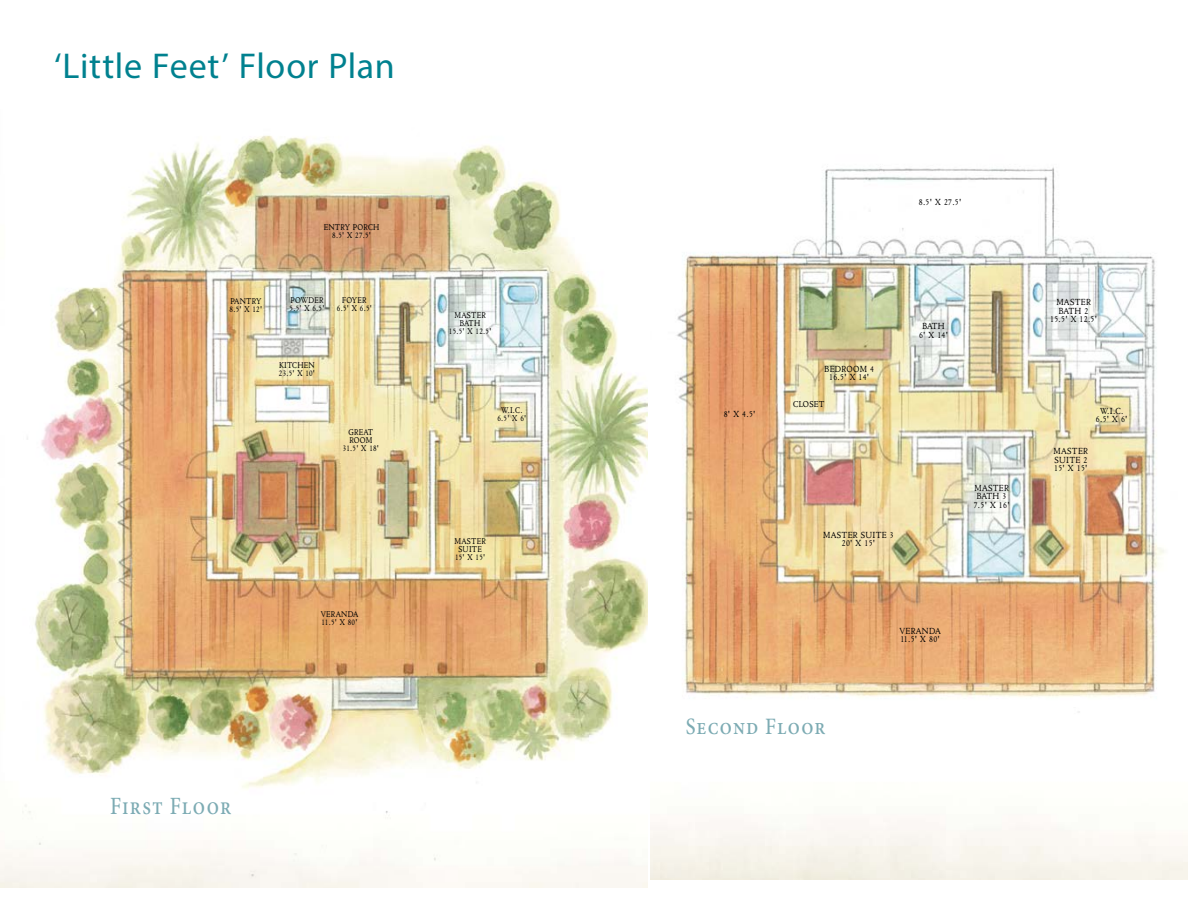
<style>
.page{position:relative;width:1188px;height:918px;background:#fff}
.page>*{position:absolute;margin:0;border:0;box-sizing:border-box;transform-origin:0 0}
.Property_Name{font:36px "Myriad Pro";letter-spacing:.02em;color:#00818f}
.t1{font:500 24.9px "Minion Pro";letter-spacing:.05em;color:#7cabb3;scale:.84 1}
.t2{font:500 23.55px "Minion Pro";letter-spacing:.055em;color:#7cabb3;scale:.87 1}
.t3{font:10.05px/8.6px "Cg Cloister";letter-spacing:.035em;color:#000;text-align:center;scale:.87 1}
.t4{font:9.75px "Cg Cloister";letter-spacing:.035em;color:#000;scale:.87 1}
.t5{font:9.45px/8.1px "Cg Cloister";letter-spacing:.035em;color:#000;text-align:center;scale:.84 1}
</style>
<div class="page">
<img style="left:8px;top:135px;width:640px;height:753px">
<img style="left:668px;top:164px;width:500px;height:550px">
<p class="Property_Name" style="left:54px;top:44px;width:342px">‘Little Feet’ Floor Plan</p>
<p class="t5" style="left:324px;top:223px;width:68px">ENTRY PORCH<br>8.5' X 27.5'</p>
<p class="t5" style="left:230px;top:297px;width:40px;text-align:left">PANTRY<br>8.5' X 12'</p>
<p class="t5" style="left:337px;top:296px;width:43px">FOYER<br>6.5' X 6.5'</p>
<p class="t5" style="left:290px;top:296px;width:43px;text-align:left">POWDER<br>5.5' X 6.5'</p>
<p class="t5" style="left:279px;top:361px;width:45px;text-align:left">KITCHEN<br>23.5' X 10'</p>
<p class="t5" style="left:343px;top:428px;width:45px">GREAT<br>ROOM<br>31.5' X 18'</p>
<p class="t5" style="left:321px;top:610px;width:46px;text-align:left">VERANDA<br>11.5' X 80'</p>
<p class="t5" style="left:449px;top:311px;width:52px">MASTER<br>BATH<br>15.5' X 12.5'</p>
<p class="t5" style="left:497px;top:406px;width:36px">W.I.C.<br>6.5' X 6'</p>
<p class="t5" style="left:454px;top:537px;width:39px">MASTER<br>SUITE<br>15' X 15'</p>
<p class="t1" style="left:110px;top:790px;width:146px">First Floor</p>
<p class="t3" style="left:919px;top:198px;width:50px">8.5' X 27.5'</p>
<p class="t3" style="left:724px;top:410px;width:38px">8' X 4.5'</p>
<p class="t3" style="left:825px;top:365px;width:58px">BEDROOM 4<br>16.5' X 14'</p>
<p class="t4" style="left:793px;top:398px;width:37px">CLOSET</p>
<p class="t3" style="left:919px;top:322px;width:35px">BATH<br>6' X 14'</p>
<p class="t3" style="left:823px;top:530px;width:83px">MASTER SUITE 3<br>20' X 15'</p>
<p class="t3" style="left:974px;top:483px;width:43px">MASTER<br>BATH 3<br>7.5' X 16'</p>
<p class="t2" style="left:686px;top:710px;width:162px">Second Floor</p>
<p class="t3" style="left:899px;top:626px;width:49px;text-align:left">VERANDA<br>11.5' X 80'</p>
<p class="t3" style="left:1050px;top:298px;width:55px">MASTER<br>BATH 2<br>15.5' X 12.5'</p>
<p class="t3" style="left:1096px;top:406px;width:38px">W.I.C.<br>6.5' X 6'</p>
<p class="t3" style="left:1054px;top:447px;width:41px;text-align:justify">MASTER SUITE 2<br>15' X 15'</p>
</div>
